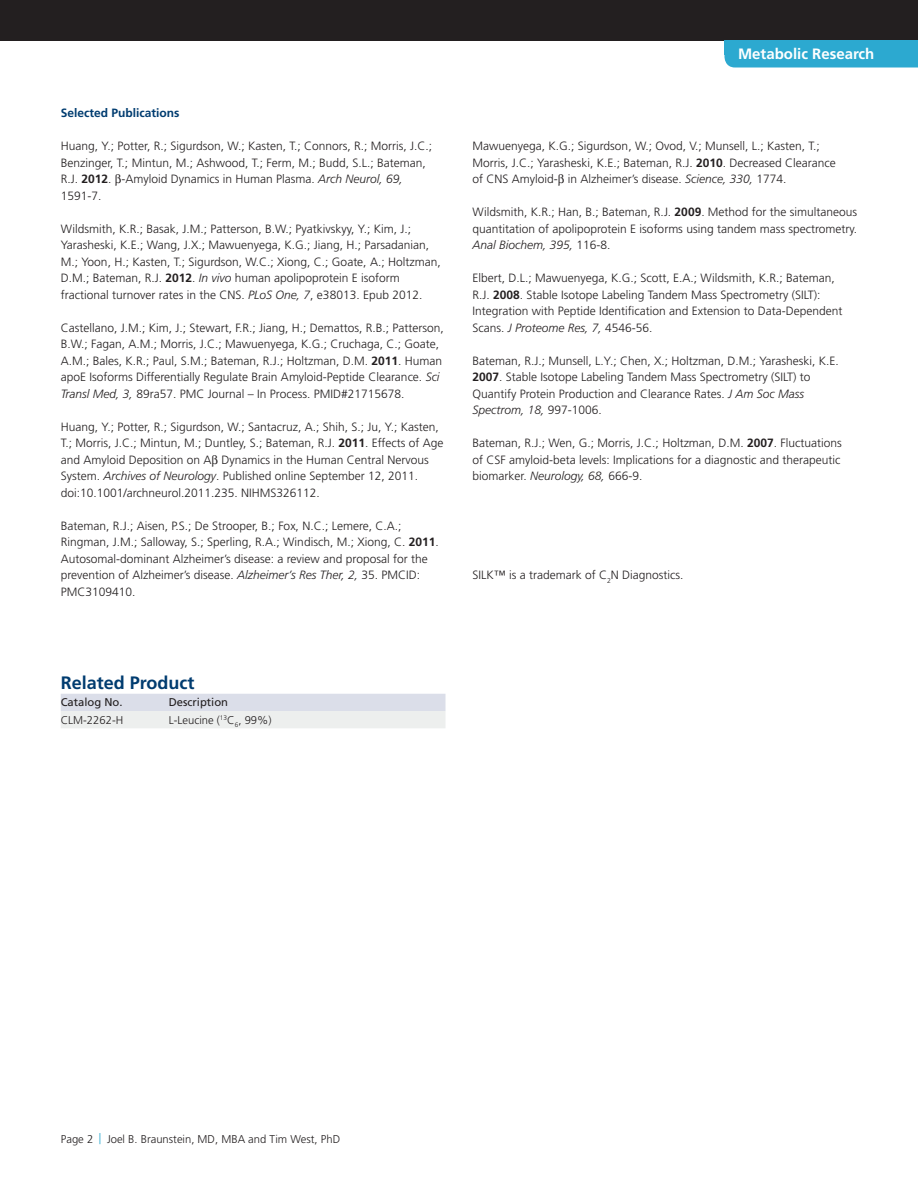
<style>
.page{position:relative;width:918px;height:1188px;background:#fff}
.page>*{position:absolute;margin:0;border:0;box-sizing:border-box;transform-origin:0 0}
.t1{font:700 18px "Frutiger";color:#013c70}
.t2{font:700 15px "Frutiger";color:#fff}
.t3{font:300 12px/16.5px "Frutiger";color:#231f20}
.t4{font:700 12px "Frutiger";color:#013c70}
.t5{font:300 11.25px "Frutiger";color:#231f20}
.t6{font:11.25px "Frutiger";color:#231f20}
.s1{font-weight:700}
.s2{font-style:italic}
.s3{font-size:14.7px;color:#2ca9d0}
</style>
<div class="page">
<div style="left:0;top:0;width:918px;height:40px;background:#231f20"></div>
<div style="left:724px;top:40px;width:194px;height:16px;background:#2ca9d0"></div>
<svg style="left:724px;top:55px;width:194px;height:13px;background:#36add2"></svg>
<div style="left:61px;top:694px;width:385px;height:17px;background:#dbdee9"></div>
<div style="left:61px;top:711px;width:385px;height:17px;background:#edefee"></div>
<p class="t4" style="left:61px;top:106px;width:120px">Selected Publications</p>
<p class="t3" style="left:61px;top:138px;width:373px">Huang, Y.; Potter, R.; Sigurdson, W.; Kasten, T.; Connors, R.; Morris, J.C.; Benzinger, T.; Mintun, M.; Ashwood, T.; Ferm, M.; Budd, S.L.; Bateman, R.J. <span class="s1">2012</span>. -Amyloid Dynamics in Human Plasma. <span class="s2">Arch Neurol, 69, </span>1591-7.</p>
<p class="t3" style="left:61px;top:220px;width:381px">Wildsmith, K.R.; Basak, J.M.; Patterson, B.W.; Pyatkivskyy, Y.; Kim, J.; Yarasheski, K.E.; Wang, J.X.; Mawuenyega, K.G.; Jiang, H.; Parsadanian, M.; Yoon, H.; Kasten, T.; Sigurdson, W.C.; Xiong, C.; Goate, A.; Holtzman, D.M.; Bateman, R.J. <span class="s1">2012</span>. <span class="s2">In vivo</span> human apolipoprotein E isoform fractional turnover rates in the CNS. <span class="s2">PLoS One, 7</span>, e38013. Epub 2012.</p>
<p class="t3" style="left:61px;top:319px;width:385px">Castellano, J.M.; Kim, J.; Stewart, F.R.; Jiang, H.; Demattos, R.B.; Patterson, B.W.; Fagan, A.M.; Morris, J.C.; Mawuenyega, K.G.; Cruchaga, C.; Goate, A.M.; Bales, K.R.; Paul, S.M.; Bateman, R.J.; Holtzman, D.M. <span class="s1">2011</span>. Human apoE Isoforms Differentially Regulate Brain Amyloid-Peptide Clearance. <span class="s2">Sci Transl Med, 3,</span> 89ra57. PMC Journal – In Process. PMID#21715678.</p>
<p class="t3" style="left:61px;top:418px;width:384px">Huang, Y.; Potter, R.; Sigurdson, W.; Santacruz, A.; Shih, S.; Ju, Y.; Kasten, T.; Morris, J.C.; Mintun, M.; Duntley, S.; Bateman, R.J. <span class="s1">2011</span>. Effects of Age and Amyloid Deposition on A Dynamics in the Human Central Nervous System. <span class="s2">Archives of Neurology</span>. Published online September 12, 2011. doi:10.1001/archneurol.2011.235. NIHMS326112.</p>
<p class="t3" style="left:61px;top:517px;width:379px">Bateman, R.J.; Aisen, P.S.; De Strooper, B.; Fox, N.C.; Lemere, C.A.; Ringman, J.M.; Salloway, S.; Sperling, R.A.; Windisch, M.; Xiong, C. <span class="s1">2011</span>.<br>Autosomal-dominant Alzheimer’s disease: a review and proposal for the prevention of Alzheimer’s disease. <span class="s2">Alzheimer’s Res Ther, 2,</span> 35. PMCID:<br>PMC3109410.</p>
<p class="t2" style="left:738px;top:45px;width:138px">Metabolic Research</p>
<p class="t3" style="left:473px;top:138px;width:365px">Mawuenyega, K.G.; Sigurdson, W.; Ovod, V.; Munsell, L.; Kasten, T.;<br>Morris, J.C.; Yarasheski, K.E.; Bateman, R.J. <span class="s1">2010</span>. Decreased Clearance of CNS Amyloid- in Alzheimer’s disease. <span class="s2">Science, 330,</span> 1774.</p>
<p class="t3" style="left:473px;top:204px;width:386px;text-align:justify">Wildsmith, K.R.; Han, B.; Bateman, R.J. <span class="s1">2009</span>. Method for the simultaneous quantitation of apolipoprotein E isoforms using tandem mass spectrometry.<br><span class="s2">Anal Biochem, 395,</span> 116-8.</p>
<p class="t3" style="left:473px;top:270px;width:372px">Elbert, D.L.; Mawuenyega, K.G.; Scott, E.A.; Wildsmith, K.R.; Bateman, R.J. <span class="s1">2008</span>. Stable Isotope Labeling Tandem Mass Spectrometry (SILT):<br>Integration with Peptide Identification and Extension to Data-Dependent Scans. <span class="s2">J Proteome Res, 7,</span> 4546-56.</p>
<p class="t3" style="left:473px;top:352px;width:368px">Bateman, R.J.; Munsell, L.Y.; Chen, X.; Holtzman, D.M.; Yarasheski, K.E.<br><span class="s1">2007</span>. Stable Isotope Labeling Tandem Mass Spectrometry (SILT) to Quantify Protein Production and Clearance Rates. <span class="s2">J Am Soc Mass Spectrom, 18,</span> 997-1006.</p>
<p class="t3" style="left:473px;top:435px;width:371px;text-align:justify">Bateman, R.J.; Wen, G.; Morris, J.C.; Holtzman, D.M. <span class="s1">2007</span>. Fluctuations of CSF amyloid-beta levels: Implications for a diagnostic and therapeutic biomarker. <span class="s2">Neurology, 68,</span> 666-9.</p>
<p class="t3" style="left:473px;top:567px;width:213px">SILK™ is a trademark of C<sub>2</sub>N Diagnostics.</p>
<h1 class="t1" style="left:61px;top:672px;width:135px">Related Product</h1>
<p class="t6" style="left:61px;top:696px;width:63px">Catalog No.</p>
<p class="t6" style="left:169px;top:696px;width:61px">Description</p>
<p class="t5" style="left:61px;top:713px;width:64px">CLM-2262-H</p>
<p class="t5" style="left:169px;top:713px;width:104px">L-Leucine (<sup>13</sup>C<sub>6</sub>, 99%)</p>
<p class="t5" style="left:61px;top:1133px;width:281px">Page 2 <span class="s3">|</span> Joel B. Braunstein, MD, MBA and Tim West, PhD</p>
</div>
